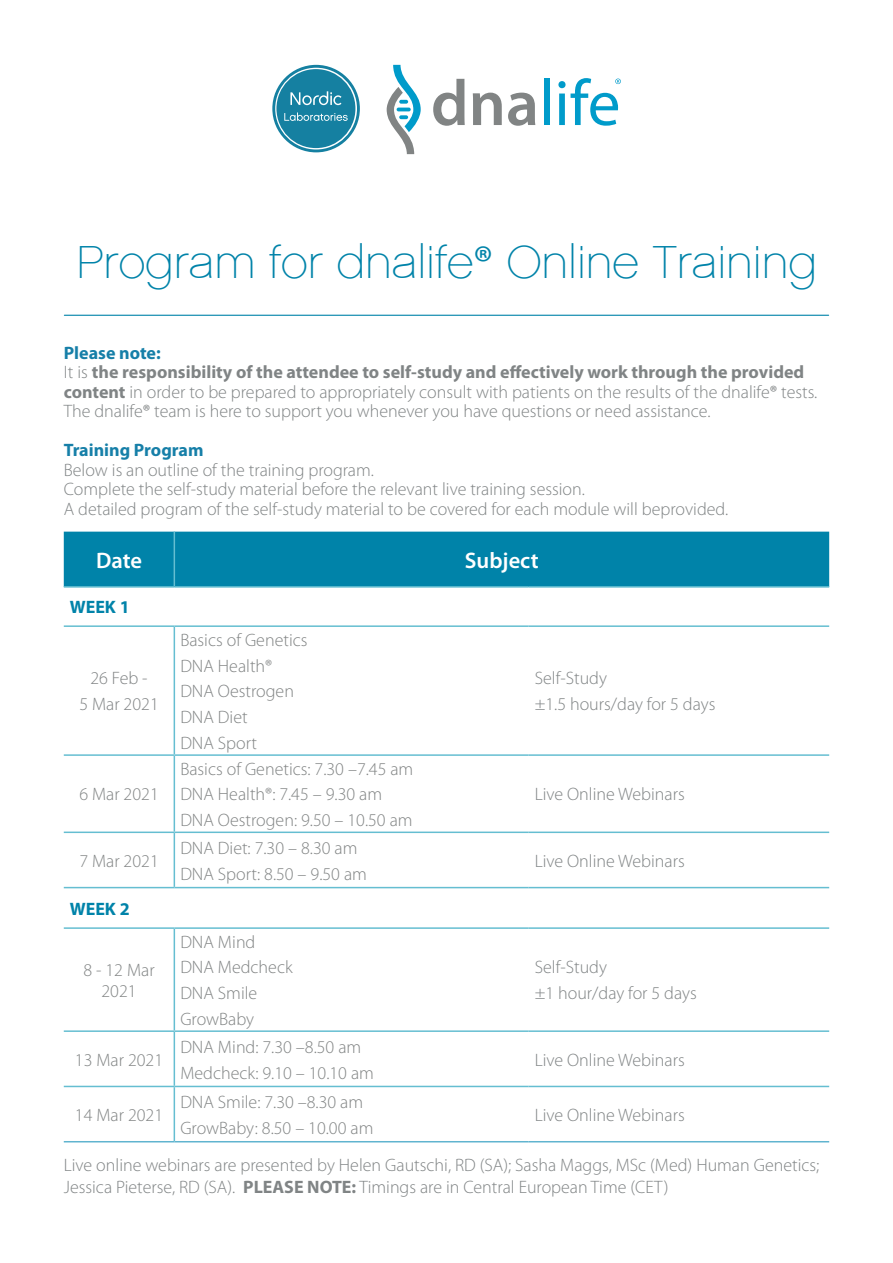
<style>
.page{position:relative;width:893px;height:1263px;background:#fff}
.page>*{position:absolute;margin:0;border:0;box-sizing:border-box;transform-origin:0 0}
.main_title{font:46.5px "Chalet Paris Nineteen Sixty";color:#0083a9}
.body{font:600 22.5px "Myriad Pro";color:#fff}
.body-2{font:300 18px/19.5px "Myriad Pro";color:#808485}
.body-3{font:300 18px/21.6px "Myriad Pro";color:#818484;text-align:center}
.t1{font:700 18px "Myriad Pro";color:#167fa8}
.body-4{font:300 18px "Myriad Pro";color:#808384}
.body-5{font:700 18px "Myriad Pro";color:#0083a9}
.s1{font-family:"Myriad Pro"}
.s2{font-weight:700}
.s3{font-weight:400}
.s4{color:#808384}
</style>
<div class="page">
<div style="left:64px;top:532px;width:765px;height:54px;background:#0083a9"></div>
<hr style="left:174px;top:532px;width:1px;height:54px;background:#65bed1">
<hr style="left:64px;top:586px;width:110px;height:2px;background:#65bed1">
<hr style="left:174px;top:586px;width:355px;height:2px;background:#65bed1">
<hr style="left:529px;top:586px;width:300px;height:2px;background:#65bed1">
<hr style="left:64px;top:625px;width:110px;height:2px;background:#65bed1">
<hr style="left:174px;top:625px;width:355px;height:2px;background:#65bed1">
<hr style="left:174px;top:627px;width:1px;height:127px;background:#65bed1">
<hr style="left:529px;top:625px;width:300px;height:2px;background:#65bed1">
<hr style="left:64px;top:754px;width:110px;height:2px;background:#65bed1">
<hr style="left:174px;top:754px;width:355px;height:2px;background:#65bed1">
<hr style="left:174px;top:756px;width:1px;height:75px;background:#65bed1">
<hr style="left:529px;top:754px;width:300px;height:2px;background:#65bed1">
<hr style="left:64px;top:831px;width:110px;height:2px;background:#65bed1">
<hr style="left:174px;top:831px;width:355px;height:2px;background:#65bed1">
<hr style="left:174px;top:833px;width:1px;height:54px;background:#65bed1">
<hr style="left:529px;top:831px;width:300px;height:2px;background:#65bed1">
<hr style="left:64px;top:887px;width:110px;height:1px;background:#65bed1">
<hr style="left:174px;top:887px;width:355px;height:1px;background:#65bed1">
<hr style="left:529px;top:887px;width:300px;height:1px;background:#65bed1">
<hr style="left:64px;top:927px;width:110px;height:2px;background:#65bed1">
<hr style="left:174px;top:927px;width:355px;height:2px;background:#65bed1">
<hr style="left:174px;top:929px;width:1px;height:101px;background:#65bed1">
<hr style="left:529px;top:927px;width:300px;height:2px;background:#65bed1">
<hr style="left:64px;top:1030px;width:110px;height:2px;background:#65bed1">
<hr style="left:174px;top:1030px;width:355px;height:2px;background:#65bed1">
<hr style="left:174px;top:1032px;width:1px;height:54px;background:#65bed1">
<hr style="left:529px;top:1030px;width:300px;height:2px;background:#65bed1">
<hr style="left:64px;top:1086px;width:110px;height:1px;background:#65bed1">
<hr style="left:174px;top:1086px;width:355px;height:1px;background:#65bed1">
<hr style="left:174px;top:1087px;width:1px;height:54px;background:#65bed1">
<hr style="left:529px;top:1086px;width:300px;height:1px;background:#65bed1">
<hr style="left:64px;top:1141px;width:110px;height:1px;background:#60b4cf">
<hr style="left:174px;top:1141px;width:355px;height:1px;background:#60b4cf">
<hr style="left:529px;top:1141px;width:300px;height:1px;background:#60b4cf">
<svg style="left:433px;top:79px;width:32px;height:47px"></svg>
<svg style="left:473px;top:93px;width:29px;height:32px"></svg>
<svg style="left:508px;top:93px;width:27px;height:33px"></svg>
<div style="left:544px;top:79px;width:5px;height:46px;background:#009bca"></div>
<svg style="left:387px;top:65px;width:34px;height:89px"></svg>
<svg style="left:558px;top:78px;width:63px;height:48px"></svg>
<svg style="left:272px;top:65px;width:88px;height:87px"></svg>
<hr style="left:64px;top:315px;width:765px;height:1px;background:#0083a9">
<p class="main_title" style="left:76px;top:235px;width:742px">Program for dnalife<span class="s1">®</span> Online Training</p>
<p class="t1" style="left:64px;top:341px;width:99px">Please note:</p>
<p class="body-2" style="left:64px;top:362px;width:755px">It is <span class="s2">the responsibility of the attendee to self-study and effectively work through the provided content</span> in order to be prepared to appropriately consult with patients on the results of the dnalife<span class="s3">®</span> tests.<br>The dnalife<span class="s3">®</span> team is here to support you whenever you have questions or need assistance.</p>
<p class="t1" style="left:64px;top:438px;width:141px">Training Program</p>
<p class="body-2" style="left:64px;top:460px;width:312px">Below is an outline of the training program.</p>
<p class="body-2" style="left:64px;top:479px;width:523px">Complete the self-study material before the relevant live training session.</p>
<p class="body-2" style="left:64px;top:499px;width:666px">A detailed program of the self-study material to be covered for each module will beprovided.</p>
<p class="body" style="left:96px;top:546px;width:48px">Date</p>
<p class="body" style="left:465px;top:546px;width:75px">Subject</p>
<p class="body-5" style="left:70px;top:595px;width:61px">WEEK 1</p>
<p class="body-4" style="left:90px;top:668px;width:59px">26 Feb -</p>
<p class="body-4" style="left:79px;top:693px;width:81px">5 Mar 2021</p>
<p class="body-3" style="left:180px;top:629px;width:129px">Basics of Genetics</p>
<p class="body-3" style="left:180px;top:654px;width:93px">DNA Health®</p>
<p class="body-3" style="left:180px;top:680px;width:115px">D<span class="s4">NA Oest</span>rogen</p>
<p class="body-3" style="left:180px;top:706px;width:69px">DNA Diet</p>
<p class="body-3" style="left:180px;top:732px;width:78px">DNA Sport</p>
<p class="body-2" style="left:535px;top:668px;width:74px">Self-Study</p>
<p class="body-2" style="left:535px;top:694px;width:182px">±1.5 hours/day for 5 days</p>
<p class="body-3" style="left:79px;top:783px;width:81px">6 Mar 2021</p>
<p class="body-3" style="left:180px;top:758px;width:234px">Basics of Genetics: 7.30 –7.45 am</p>
<p class="body-3" style="left:180px;top:783px;width:203px">DNA Health®: 7.45 – 9.30 am</p>
<p class="body-3" style="left:180px;top:809px;width:234px">DNA Oestrogen: 9.50 – 10.50 am</p>
<p class="body-2" style="left:535px;top:784px;width:152px">Live Online Webinars</p>
<p class="body-3" style="left:79px;top:850px;width:81px">7 Mar 2021</p>
<p class="body-3" style="left:180px;top:837px;width:179px">DNA Diet: 7.30 – 8.30 am</p>
<p class="body-3" style="left:180px;top:863px;width:188px">DNA Sport: 8.50 – 9.50 am</p>
<p class="body-2" style="left:535px;top:851px;width:152px">Live Online Webinars</p>
<p class="body-5" style="left:70px;top:897px;width:61px">WEEK 2</p>
<p class="body-3" style="left:83px;top:959px;width:73px">8 - 12 Mar<br>2021</p>
<p class="body-3" style="left:180px;top:931px;width:77px">DNA Mind</p>
<p class="body-3" style="left:180px;top:956px;width:114px">D<span class="s4">NA Me</span>dcheck</p>
<p class="body-3" style="left:180px;top:982px;width:79px">DNA Smile</p>
<p class="body-3" style="left:180px;top:1008px;width:75px">GrowBaby</p>
<p class="body-2" style="left:535px;top:957px;width:74px">Self-Study</p>
<p class="body-2" style="left:535px;top:983px;width:164px">±1 hour/day for 5 days</p>
<p class="body-3" style="left:75px;top:1048px;width:90px">13 Mar 2021</p>
<p class="body-3" style="left:180px;top:1036px;width:182px">DNA Mind: 7.30 –8.50 am</p>
<p class="body-3" style="left:180px;top:1061px;width:195px">Medcheck: 9.10 – 10.10 am</p>
<p class="body-2" style="left:535px;top:1050px;width:152px">Live Online Webinars</p>
<p class="body-3" style="left:75px;top:1104px;width:90px">14 Mar 2021</p>
<p class="body-3" style="left:180px;top:1091px;width:184px">DNA Smile: 7.30 –8.30 am</p>
<p class="body-3" style="left:180px;top:1117px;width:195px">GrowBaby: 8.50 – 10.00 am</p>
<p class="body-2" style="left:535px;top:1105px;width:152px">Live Online Webinars</p>
<p class="body-2" style="left:64px;top:1154px;width:757px;line-height:21.6px">Live online webinars are presented by Helen Gautschi, RD (SA); Sasha Maggs, MSc (Med) Human Genetics;<br>Jessica Pieterse, RD (SA). <span class="s2">PLEASE NOTE:</span> Timings are in Central European Time (CET)</p>
</div>
